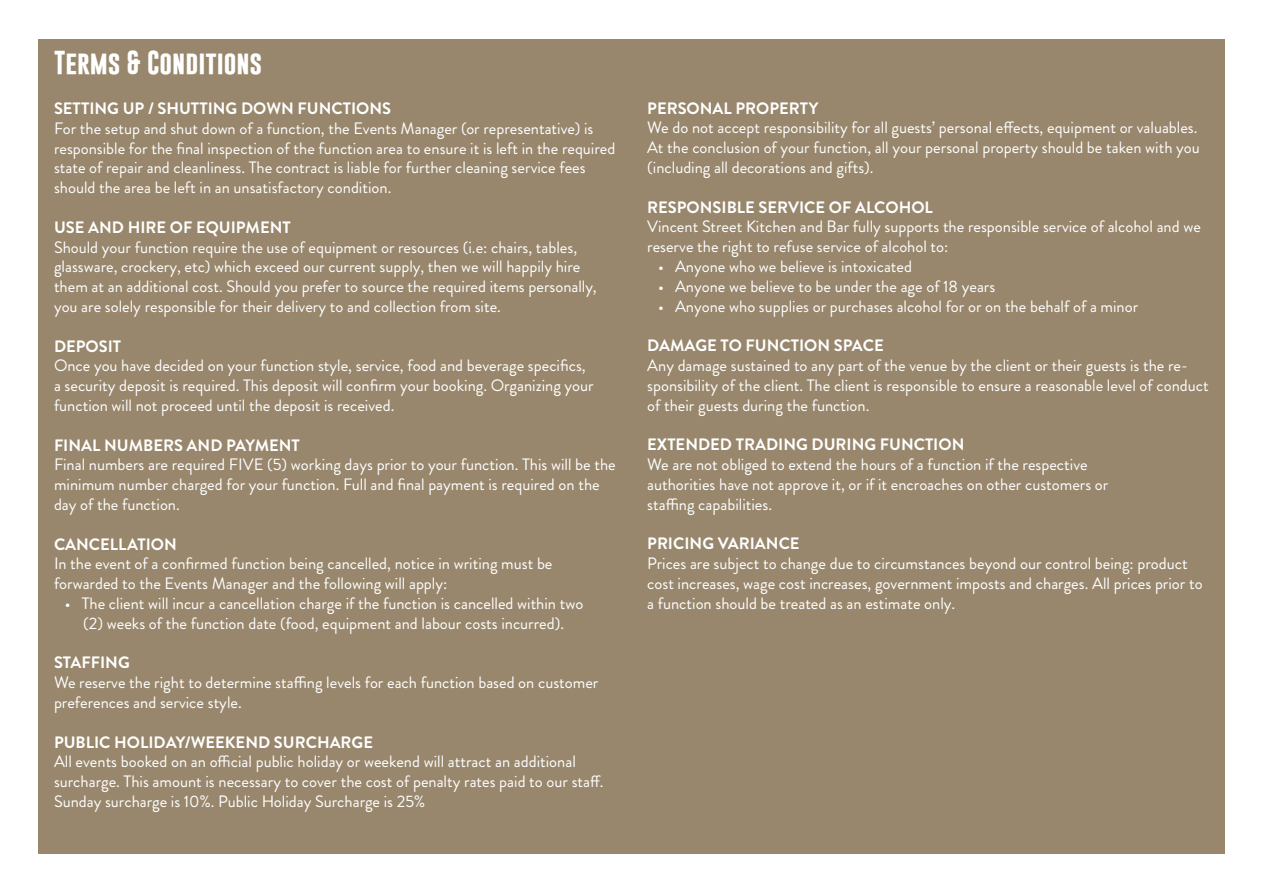
<style>
.page{position:relative;width:1263px;height:893px;background:#fff}
.page>*{position:absolute;margin:0;border:0;box-sizing:border-box;transform-origin:0 0}
.t1{font:700 24px "Gobold";color:#fff}
.t2{font:16.5px/19.8px "Brandon Grotesque";color:#fff}
.t3{font:700 16.5px "Brandon Grotesque";color:#fff}
</style>
<div class="page">
<div style="left:38px;top:39px;width:1187px;height:815px;background:#98876c"></div>
<h1 class="t1" style="left:54px;top:47px;width:210px">Terms &amp; Conditions</h1>
<p class="t3" style="left:54px;top:97px;width:339px">SETTING UP / SHUTTING DOWN FUNCTIONS</p>
<p class="t2" style="left:54px;top:118px;width:563px">For the setup and shut down of a function, the Events Manager (or representative) is responsible for the final inspection of the function area to ensure it is left in the required state of repair and cleanliness. The contract is liable for further cleaning service fees should the area be left in an unsatisfactory condition.</p>
<p class="t3" style="left:54px;top:216px;width:238px">USE AND HIRE OF EQUIPMENT</p>
<p class="t2" style="left:54px;top:237px;width:544px">Should your function require the use of equipment or resources (i.e: chairs, tables, glassware, crockery, etc) which exceed our current supply, then we will happily hire them at an additional cost. Should you prefer to source the required items personally, you are solely responsible for their delivery to and collection from site.</p>
<p class="t3" style="left:54px;top:334px;width:69px">DEPOSIT</p>
<p class="t2" style="left:54px;top:356px;width:541px">Once you have decided on your function style, service, food and beverage specifics, a security deposit is required. This deposit will confirm your booking. Organizing your function will not proceed until the deposit is received.</p>
<p class="t3" style="left:54px;top:433px;width:247px">FINAL NUMBERS AND PAYMENT</p>
<p class="t2" style="left:54px;top:455px;width:563px">Final numbers are required FIVE (5) working days prior to your function. This will be the minimum number charged for your function. Full and final payment is required on the day of the function.</p>
<p class="t3" style="left:54px;top:532px;width:124px">CANCELLATION</p>
<p class="t2" style="left:54px;top:554px;width:500px">In the event of a confirmed function being cancelled, notice in writing must be forwarded to the Events Manager and the following will apply:</p>
<p class="t2" style="left:65px;top:594px;width:520px;text-align:center">• The client will incur a cancellation charge if the function is cancelled within two (2) weeks of the function date (food, equipment and labour costs incurred).</p>
<p class="t3" style="left:54px;top:651px;width:77px">STAFFING</p>
<p class="t2" style="left:54px;top:673px;width:546px">We reserve the right to determine staffing levels for each function based on customer preferences and service style.</p>
<p class="t3" style="left:54px;top:730px;width:321px">PUBLIC HOLIDAY/WEEKEND SURCHARGE</p>
<p class="t2" style="left:54px;top:752px;width:551px">All events booked on an official public holiday or weekend will attract an additional surcharge. This amount is necessary to cover the cost of penalty rates paid to our staff.<br>Sunday surcharge is 10%. Public Holiday Surcharge is 25%</p>
<p class="t3" style="left:647px;top:96px;width:173px">PERSONAL PROPERTY</p>
<p class="t2" style="left:647px;top:118px;width:554px">We do not accept responsibility for all guests’ personal effects, equipment or valuables.<br>At the conclusion of your function, all your personal property should be taken with you (including all decorations and gifts).</p>
<p class="t3" style="left:647px;top:195px;width:287px">RESPONSIBLE SERVICE OF ALCOHOL</p>
<p class="t2" style="left:647px;top:217px;width:555px">Vincent Street Kitchen and Bar fully supports the responsible service of alcohol and we reserve the right to refuse service of alcohol to:</p>
<p class="t2" style="left:658px;top:257px;width:255px">• Anyone who we believe is intoxicated</p>
<p class="t2" style="left:658px;top:276px;width:339px">• Anyone we believe to be under the age of 18 years</p>
<p class="t2" style="left:658px;top:296px;width:482px">• Anyone who supplies or purchases alcohol for or on the behalf of a minor</p>
<p class="t3" style="left:647px;top:334px;width:238px">DAMAGE TO FUNCTION SPACE</p>
<p class="t2" style="left:647px;top:356px;width:563px">Any damage sustained to any part of the venue by the client or their guests is the re&shy;sponsibility of the client. The client is responsible to ensure a reasonable level of conduct of their guests during the function.</p>
<p class="t3" style="left:647px;top:433px;width:319px">EXTENDED TRADING DURING FUNCTION</p>
<p class="t2" style="left:647px;top:455px;width:463px">We are not obliged to extend the hours of a function if the respective authorities have not approve it, or if it encroaches on other customers or staffing capabilities.</p>
<p class="t3" style="left:647px;top:532px;width:154px">PRICING VARIANCE</p>
<p class="t2" style="left:647px;top:554px;width:557px">Prices are subject to change due to circumstances beyond our control being: product cost increases, wage cost increases, government imposts and charges. All prices prior to a function should be treated as an estimate only.</p>
</div>
